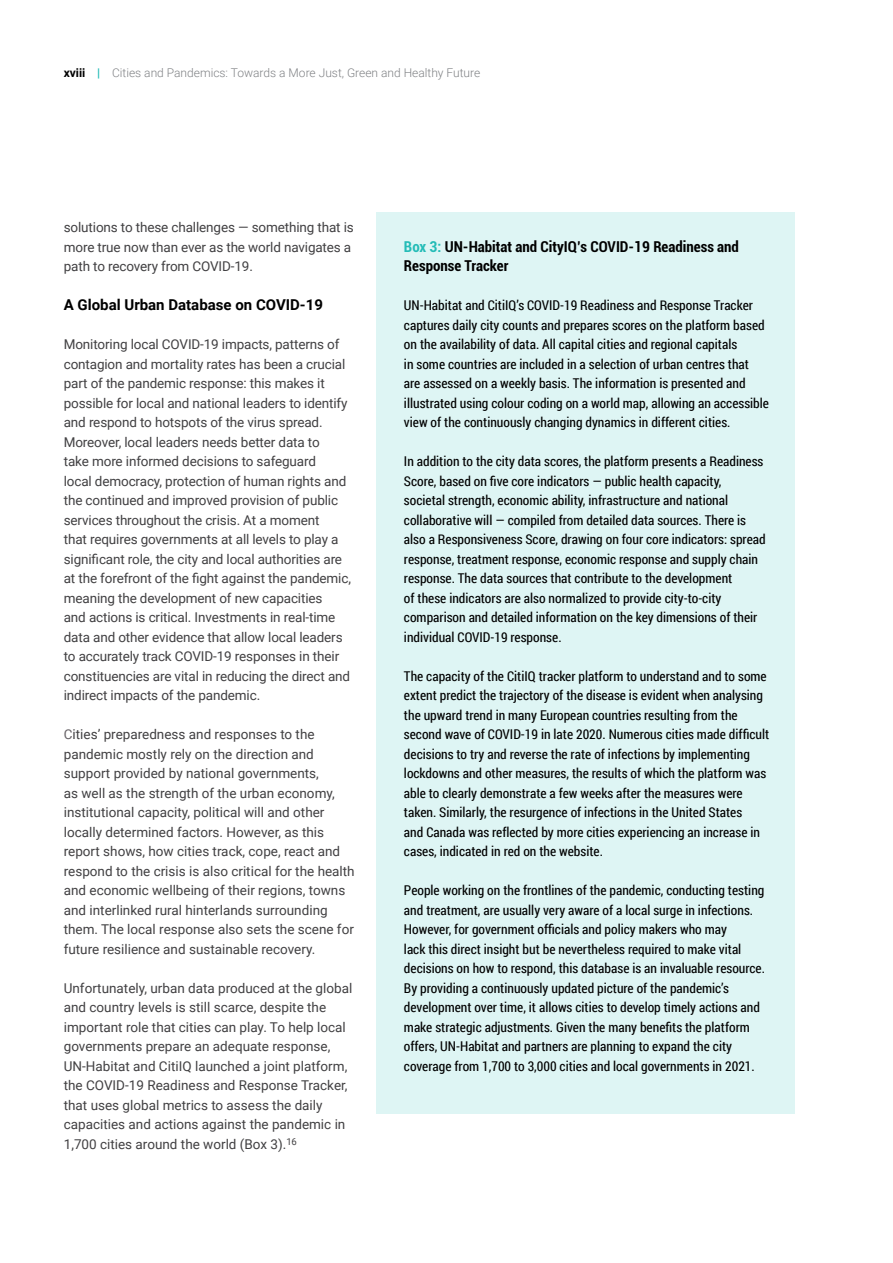
<style>
.page{position:relative;width:893px;height:1263px;background:#fff}
.page>*{position:absolute;margin:0;border:0;box-sizing:border-box;transform-origin:0 0}
.t1{font:700 condensed 15px/19.5px "Roboto";color:#000}
.t2{font:700 15px "Roboto";color:#000}
.t3{font:13.5px/19.5px "Roboto Condensed";color:#000}
.t4{font:13.5px/19.5px "Roboto";letter-spacing:-.01em;color:#414042}
.t5{font:300 12px "Roboto";color:#808285}
.s1{font-weight:700;color:#000}
.s2{font-weight:700;color:#24bcb7}
.s3{color:#686367}
.s4{color:#24bcb7}
</style>
<div class="page">
<div style="left:376px;top:213px;width:419px;height:901px;background:#def5f4"></div>
<p class="t5" style="left:64px;top:64px;width:418px"><span class="s1">xviii</span> <span class="s2">|</span> Cities and Pandemics: Towards a More Just, Green and Healthy Future</p>
<p class="t4" style="left:64px;top:217px;width:292px">solutions to these challenges — something that is more true now than ever as the world navigates a path to recovery from COVID-19.</p>
<p class="t2" style="left:64px;top:294px;width:261px">A Global Urban Database on COVID-19</p>
<p class="t4" style="left:64px;top:334px;width:289px">Monitoring local COVID-19 impacts, patterns of contagion and mortality rates has been a crucial part of the pandemic response: this makes it possible for local and national leaders to identify and respond to hotspots of the virus spread.<br>Moreover, local leaders needs better data to<br>take more informed decisions to safeguard<br>local democracy, protection of human rights and the continued and improved provision of public services throughout the crisis. At a moment<br>that requires governments at all levels to play a significant role, the city and local authorities are at the forefront of the fight against the pandemic, meaning the development of new capacities<br>and actions is critical. Investments in real-time data and other evidence that allow local leaders to accurately track COVID-19 responses in their constituencies are vital in reducing the direct and indirect impacts of the pandemic.</p>
<p class="t4" style="left:64px;top:724px;width:292px"><span class="s3">C</span>ities’ preparedness and responses to the pandemic mostly rely on the direction and support provided by national governments,<br>as well as the strength of the urban economy, institutional capacity, political will and other locally determined factors. However, as this report shows, how cities track, cope, react and respond to the crisis is also critical for the health and economic wellbeing of their regions, towns and interlinked rural hinterlands surrounding them. The local response also sets the scene for future resilience and sustainable recovery.</p>
<p class="t4" style="left:64px;top:977px;width:290px">Unfortunately, urban data produced at the global and country levels is still scarce, despite the important role that cities can play. To help local governments prepare an adequate response, UN-Habitat and CitiIQ launched a joint platform, the COVID-19 Readiness and Response Tracker, that uses global metrics to assess the daily capacities and actions against the pandemic in 1,700 cities around the world (Box 3).<sup>16</sup></p>
<p class="t1" style="left:404px;top:236px;width:337px"><span class="s4">Box 3:</span> UN-Habitat and CityIQ’s COVID-19 Readiness and<br>Response Tracker</p>
<p class="t3" style="left:404px;top:295px;width:366px">UN-Habitat and CitiIQ’s COVID-19 Readiness and Response Tracker captures daily city counts and prepares scores on the platform based on the availability of data. All capital cities and regional capitals<br>in some countries are included in a selection of urban centres that<br>are assessed on a weekly basis. The information is presented and illustrated using colour coding on a world map, allowing an accessible view of the continuously changing dynamics in different cities.</p>
<p class="t3" style="left:404px;top:451px;width:363px">In addition to the city data scores, the platform presents a Readiness Score, based on five core indicators — public health capacity, societal strength, economic ability, infrastructure and national collaborative will — compiled from detailed data sources. There is also a Responsiveness Score, drawing on four core indicators: spread response, treatment response, economic response and supply chain response. The data sources that contribute to the development<br>of these indicators are also normalized to provide city-to-city comparison and detailed information on the key dimensions of their individual COVID-19 response.</p>
<p class="t3" style="left:404px;top:666px;width:367px">The capacity of the CitiIQ tracker platform to understand and to some extent predict the trajectory of the disease is evident when analysing the upward trend in many European countries resulting from the second wave of COVID-19 in late 2020. Numerous cities made difficult decisions to try and reverse the rate of infections by implementing lockdowns and other measures, the results of which the platform was able to clearly demonstrate a few weeks after the measures were taken. Similarly, the resurgence of infections in the United States<br>and Canada was reflected by more cities experiencing an increase in cases, indicated in red on the website.</p>
<p class="t3" style="left:404px;top:880px;width:362px">People working on the frontlines of the pandemic, conducting testing and treatment, are usually very aware of a local surge in infections.<br>However, for government officials and policy makers who may<br>lack this direct insight but be nevertheless required to make vital decisions on how to respond, this database is an invaluable resource.<br>By providing a continuously updated picture of the pandemic’s development over time, it allows cities to develop timely actions and make strategic adjustments. Given the many benefits the platform offers, UN-Habitat and partners are planning to expand the city coverage from 1,700 to 3,000 cities and local governments in 2021.</p>
</div>
